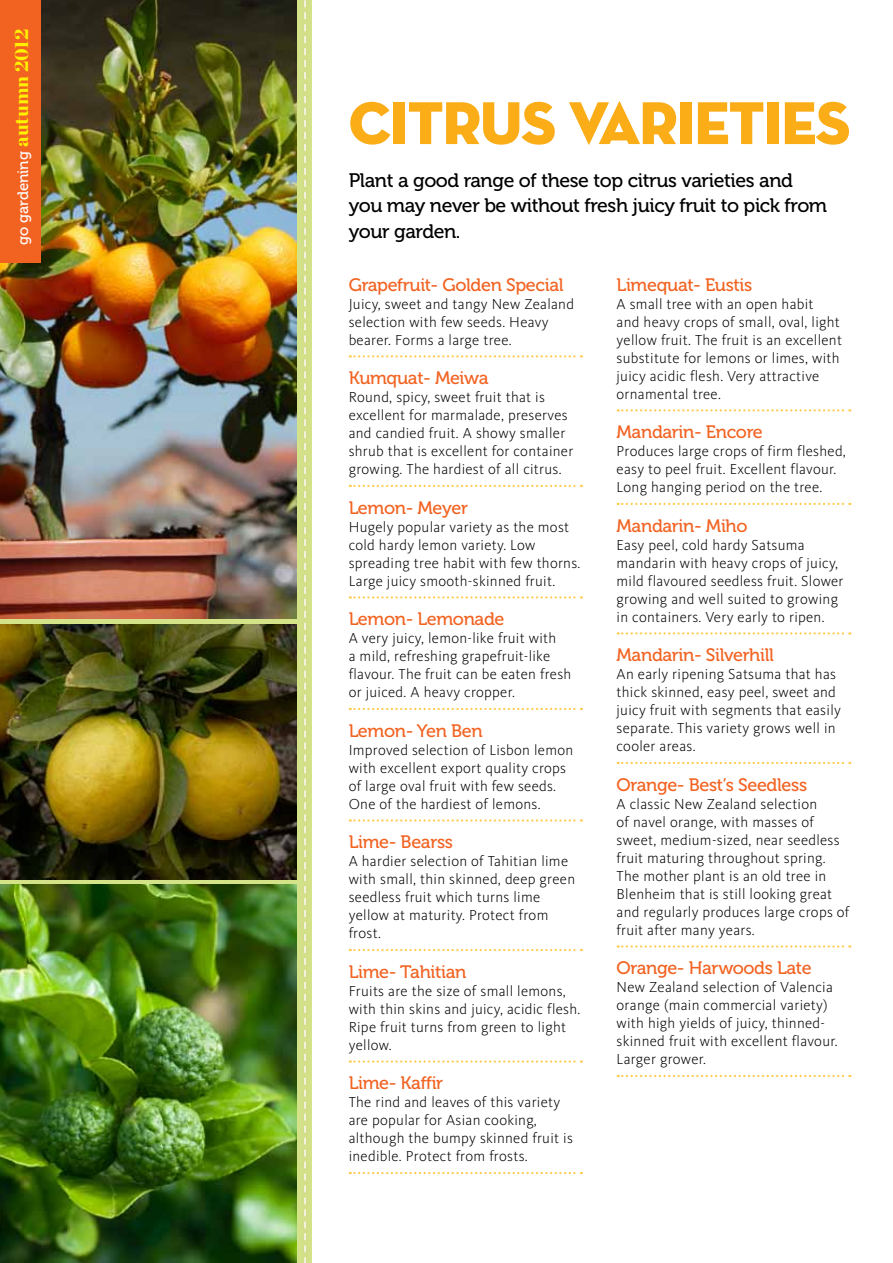
<style>
.page{position:relative;width:893px;height:1263px;background:#fff}
.page>*{position:absolute;margin:0;border:0;box-sizing:border-box;transform-origin:0 0}
.t1{font:61.5px "Neutra Disp Titling";letter-spacing:-.02em;color:#fbad18}
.t2{font:19.5px/25.5px "Museo 500";letter-spacing:-.02em;color:#000}
.t3{font:18px "Museo 500";letter-spacing:-.02em;color:#f26322}
.t4{font:300 15px/18px "Kievit OT";letter-spacing:.02em;color:#000}
.t5{font:15px "Museo 500";color:#fff}
.s1{font-family:"Chronicle Display";font-weight:900;font-size:19.5px;color:#fff200}
</style>
<div class="page">
<img style="left:0;top:0;width:312px;height:1263px">
<img style="left:0;top:884px;width:296px;height:379px">
<img style="left:0;top:624px;width:296px;height:255px">
<img style="left:0;top:0;width:296px;height:619px">
<svg style="left:350px;top:355px;width:232px;height:2px"></svg>
<svg style="left:350px;top:485px;width:232px;height:2px"></svg>
<svg style="left:350px;top:596px;width:232px;height:2px"></svg>
<svg style="left:350px;top:708px;width:232px;height:2px"></svg>
<svg style="left:350px;top:819px;width:232px;height:3px"></svg>
<svg style="left:350px;top:949px;width:232px;height:2px"></svg>
<svg style="left:350px;top:1060px;width:232px;height:3px"></svg>
<svg style="left:350px;top:1172px;width:232px;height:2px"></svg>
<div style="left:299px;top:0;width:12px;height:1263px;background:#d2e088"></div>
<svg style="left:304px;top:1px;width:2px;height:1262px"></svg>
<div style="left:0;top:0;width:41px;height:263px;background:#f26322"></div>
<svg style="left:618px;top:409px;width:232px;height:2px"></svg>
<svg style="left:618px;top:503px;width:232px;height:2px"></svg>
<svg style="left:618px;top:632px;width:232px;height:2px"></svg>
<svg style="left:618px;top:762px;width:232px;height:2px"></svg>
<svg style="left:618px;top:945px;width:232px;height:3px"></svg>
<svg style="left:618px;top:1075px;width:232px;height:2px"></svg>
<p class="t5" style="left:15px;top:245px;width:218px;rotate:-90deg">go gardening <span class="s1">autumn 2012</span></p>
<h1 class="t1" style="left:349px;top:85px;width:503px">CITRUS VARIETIES</h1>
<h2 class="t2" style="left:349px;top:168px;width:480px">Plant a good range of these top citrus varieties and you may never be without fresh juicy fruit to pick from your garden.</h2>
<p class="t3" style="left:349px;top:275px;width:216px">Grapefruit- Golden Special</p>
<p class="t4" style="left:349px;top:294px;width:227px">Juicy, sweet and tangy New Zealand selection with few seeds. Heavy bearer. Forms a large tree.</p>
<p class="t3" style="left:349px;top:368px;width:141px">Kumquat- Meiwa</p>
<p class="t4" style="left:349px;top:388px;width:226px">Round, spicy, sweet fruit that is excellent for marmalade, preserves and candied fruit. A showy smaller shrub that is excellent for container growing. The hardiest of all citrus.</p>
<p class="t3" style="left:349px;top:498px;width:121px">Lemon- Meyer</p>
<p class="t4" style="left:349px;top:517px;width:233px">Hugely popular variety as the most cold hardy lemon variety. Low spreading tree habit with few thorns.<br>Large juicy smooth-skinned fruit.</p>
<p class="t3" style="left:349px;top:609px;width:157px">Lemon- Lemonade</p>
<p class="t4" style="left:349px;top:629px;width:224px">A very juicy, lemon-like fruit with<br>a mild, refreshing grapefruit-like flavour. The fruit can be eaten fresh or juiced. A heavy cropper.</p>
<p class="t3" style="left:349px;top:721px;width:136px">Lemon- Yen Ben</p>
<p class="t4" style="left:349px;top:740px;width:226px">Improved selection of Lisbon lemon with excellent export quality crops of large oval fruit with few seeds.<br>One of the hardiest of lemons.</p>
<p class="t3" style="left:349px;top:832px;width:106px">Lime- Bearss</p>
<p class="t4" style="left:349px;top:852px;width:228px">A hardier selection of Tahitian lime with small, thin skinned, deep green seedless fruit which turns lime yellow at maturity. Protect from frost.</p>
<p class="t3" style="left:349px;top:962px;width:119px">Lime- Tahitian</p>
<p class="t4" style="left:349px;top:981px;width:233px">Fruits are the size of small lemons, with thin skins and juicy, acidic flesh.<br>Ripe fruit turns from green to light yellow.</p>
<p class="t3" style="left:349px;top:1073px;width:96px">Lime- Kaffir</p>
<p class="t4" style="left:349px;top:1093px;width:226px">The rind and leaves of this variety are popular for Asian cooking, although the bumpy skinned fruit is inedible. Protect from frosts.</p>
<p class="t3" style="left:617px;top:275px;width:137px">Limequat- Eustis</p>
<p class="t4" style="left:617px;top:294px;width:227px">A small tree with an open habit<br>and heavy crops of small, oval, light yellow fruit. The fruit is an excellent substitute for lemons or limes, with juicy acidic flesh. Very attractive ornamental tree.</p>
<p class="t3" style="left:617px;top:422px;width:148px">Mandarin- Encore</p>
<p class="t4" style="left:617px;top:442px;width:231px">Produces large crops of firm fleshed, easy to peel fruit. Excellent flavour.<br>Long hanging period on the tree.</p>
<p class="t3" style="left:617px;top:516px;width:132px">Mandarin- Miho</p>
<p class="t4" style="left:617px;top:535px;width:228px">Easy peel, cold hardy Satsuma mandarin with heavy crops of juicy, mild flavoured seedless fruit. Slower growing and well suited to growing in containers. Very early to ripen.</p>
<p class="t3" style="left:617px;top:645px;width:159px">Mandarin- Silverhill</p>
<p class="t4" style="left:617px;top:665px;width:226px">An early ripening Satsuma that has thick skinned, easy peel, sweet and juicy fruit with segments that easily separate. This variety grows well in cooler areas.</p>
<p class="t3" style="left:617px;top:775px;width:192px">Orange- Best’s Seedless</p>
<p class="t4" style="left:617px;top:794px;width:234px">A classic New Zealand selection<br>of navel orange, with masses of sweet, medium-sized, near seedless fruit maturing throughout spring.<br>The mother plant is an old tree in Blenheim that is still looking great and regularly produces large crops of fruit after many years.</p>
<p class="t3" style="left:617px;top:958px;width:197px">Orange- Harwoods Late</p>
<p class="t4" style="left:617px;top:978px;width:222px">New Zealand selection of Valencia orange (main commercial variety) with high yields of juicy, thinned&shy;skinned fruit with excellent flavour.<br>Larger grower.</p>
</div>
